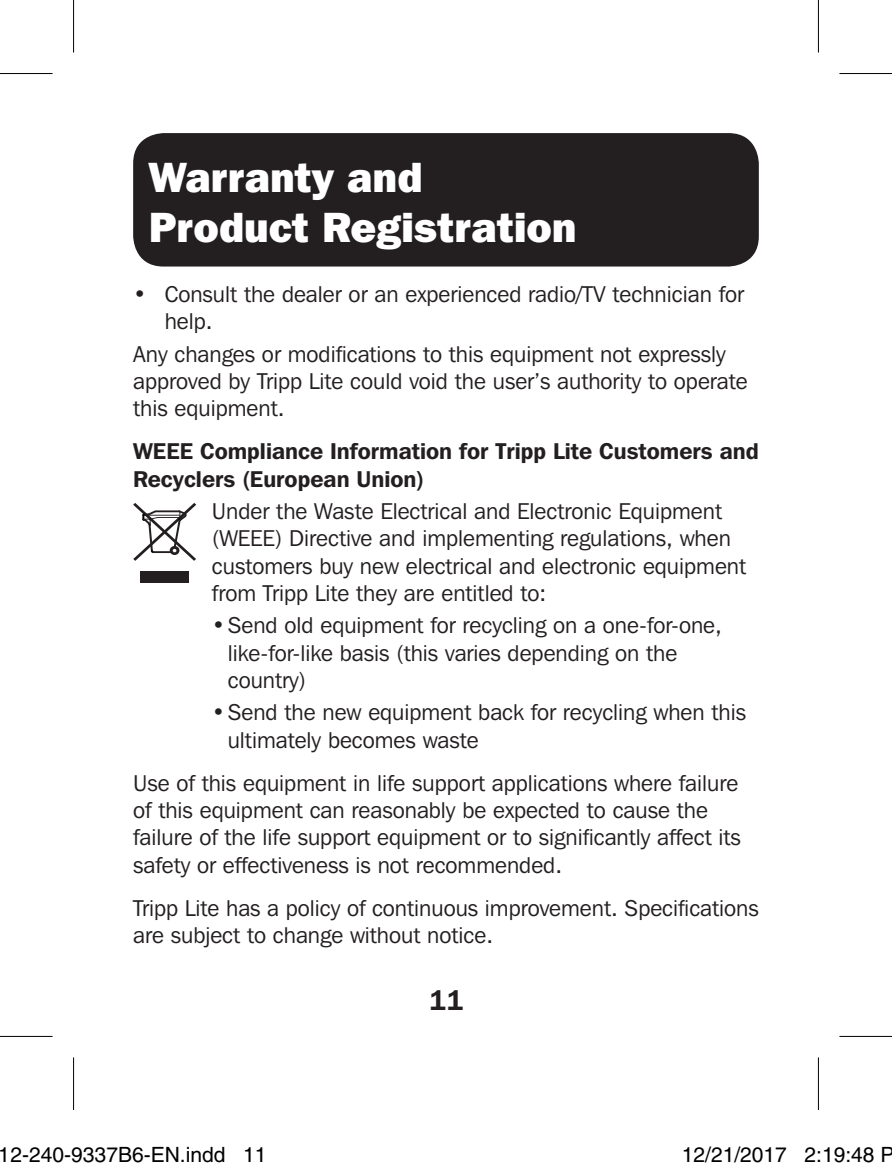
<style>
.page{position:relative;width:892px;height:1173px;background:#fff}
.page>*{position:absolute;margin:0;border:0;box-sizing:border-box;transform-origin:0 0}
.t1{font:800 42px/50.4px "Franklin Gothic IT Cby BT";color:#fff}
.t2{font:600 28px "Franklin Gothic IT Cby BT";color:#231f20}
.t3{font:22.75px/27.3px "Franklin Gothic IT Cby BT";color:#231f20}
.t4{font:600 22.75px/27.3px "Franklin Gothic IT Cby BT";color:#231f20}
.t5{font:21px "Helvetica";color:#000}
</style>
<div class="page">
<div style="left:140px;top:571px;width:49px;height:11px;background:#231f20"></div>
<svg style="left:133px;top:503px;width:63px;height:58px"></svg>
<div style="left:133px;top:133px;width:625px;height:133px;background:#231f20;border-radius:30px"></div>
<svg style="left:0;top:1036px;width:52px;height:1px"></svg>
<svg style="left:839px;top:1036px;width:52px;height:1px"></svg>
<div style="left:71px;top:0;width:5px;height:53px;background:#f5f5f5"></div>
<div style="left:71px;top:1057px;width:5px;height:52px;background:#f5f5f5"></div>
<svg style="left:818px;top:0;width:1px;height:53px"></svg>
<svg style="left:818px;top:1057px;width:1px;height:52px"></svg>
<hr style="left:0;top:73px;width:52px;height:1px;background:#000">
<hr style="left:839px;top:73px;width:52px;height:1px;background:#000">
<hr style="left:0;top:1035px;width:52px;height:1px;background:#000">
<hr style="left:839px;top:1035px;width:52px;height:1px;background:#000">
<hr style="left:73px;top:0;width:1px;height:53px;background:#000">
<hr style="left:73px;top:1057px;width:1px;height:52px;background:#000">
<hr style="left:817px;top:0;width:1px;height:53px;background:#000">
<hr style="left:817px;top:1057px;width:1px;height:52px;background:#000">
<div style="left:55px;top:1148px;width:7px;height:13px;border:1px solid #fff;border-radius:50%"></div>
<div style="left:53px;top:1146px;width:11px;height:17px;border:1px solid #fff;border-radius:50%"></div>
<div style="left:753px;top:1148px;width:8px;height:13px;border:1px solid #fff;border-radius:50%"></div>
<div style="left:751px;top:1146px;width:12px;height:17px;border:1px solid #fff;border-radius:50%"></div>
<p class="t1" style="left:149px;top:150px;width:429px">Warranty and<br>Product Registration</p>
<p class="t3" style="left:165px;top:280px;width:580px;text-indent:-32px">• Consult the dealer or an experienced radio/TV technician for help.</p>
<p class="t3" style="left:133px;top:339px;width:615px">Any changes or modifications to this equipment not expressly approved by Tripp Lite could void the user’s authority to operate this equipment.</p>
<p class="t4" style="left:133px;top:437px;width:626px">WEEE Compliance Information for Tripp Lite Customers and<br>Recyclers (European Union)</p>
<p class="t3" style="left:212px;top:497px;width:535px">Under the Waste Electrical and Electronic Equipment (WEEE) Directive and implementing regulations, when customers buy new electrical and electronic equipment from Tripp Lite they are entitled to:</p>
<p class="t3" style="left:228px;top:611px;width:495px;text-indent:-16px">•Send old equipment for recycling on a one-for-one, like-for-like basis (this varies depending on the country)</p>
<p class="t3" style="left:228px;top:698px;width:519px;text-indent:-16px">•Send the new equipment back for recycling when this ultimately becomes waste</p>
<p class="t3" style="left:133px;top:768px;width:609px">Use of this equipment in life support applications where failure of this equipment can reasonably be expected to cause the failure of the life support equipment or to significantly affect its safety or effectiveness is not recommended.</p>
<p class="t3" style="left:133px;top:893px;width:626px">Tripp Lite has a policy of continuous improvement. Specifications are subject to change without notice.</p>
<p class="t2" style="left:429px;top:982px;width:36px">11</p>
<p class="t5" style="left:-1px;top:1142px;width:269px">12-240-9337B6-EN.indd 11</p>
<p class="t5" style="left:681px;top:1142px;width:214px">12/21/2017 2:19:48 P</p>
</div>
